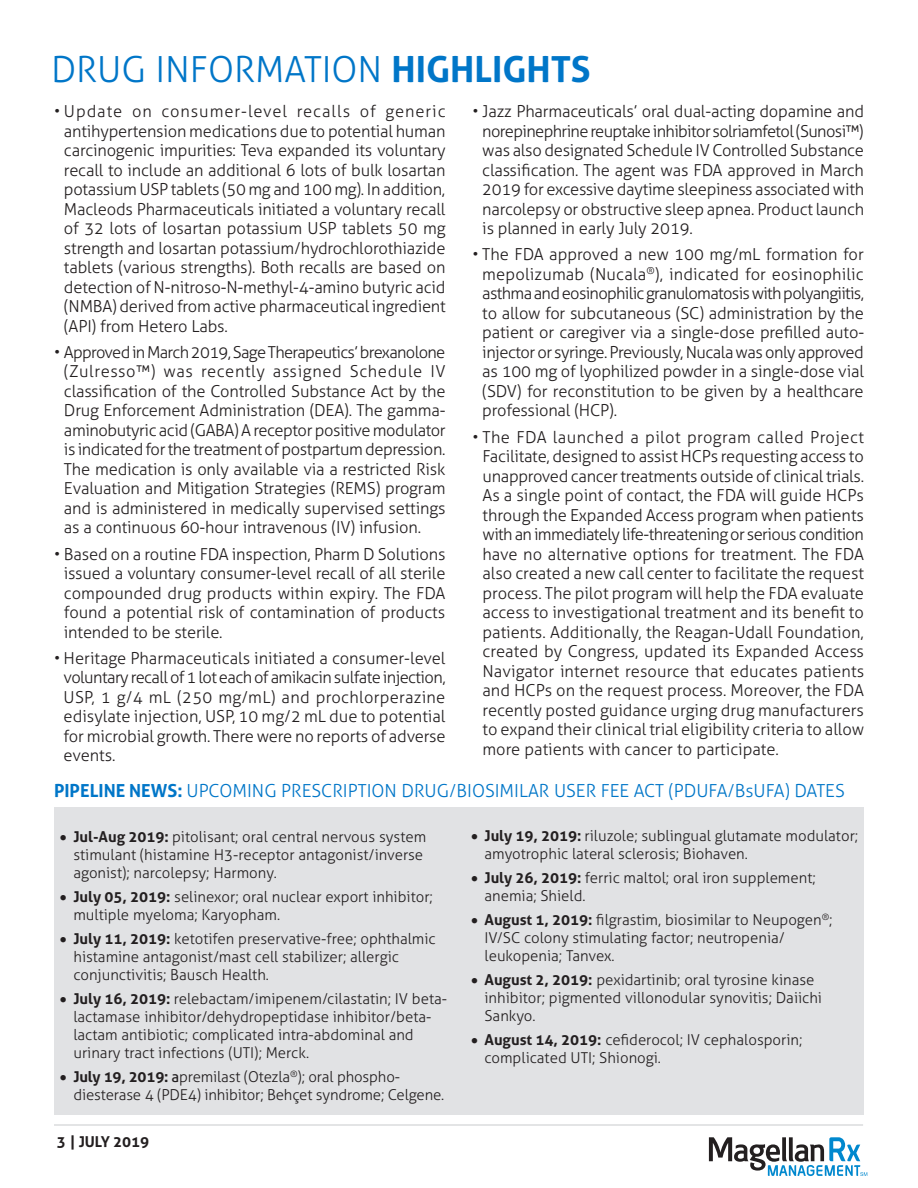
<style>
.page{position:relative;width:918px;height:1188px;background:#fff}
.page>*{position:absolute;margin:0;border:0;box-sizing:border-box;transform-origin:0 0}
.Basic_Body_Copy{font:300 36px "Aller";color:#0076c8}
.Basic_Body_Copy-2{font:300 18px "Aller";color:#0076c8}
.Basic_Body_Copy-3{font:300 16.5px/19.5px "Aller";letter-spacing:-.01em;color:#231f20;text-align:justify}
.t1{font:300 15px/18px "Aller";color:#231f20}
.t2{font:700 15px "Aller";color:#231f20}
.s1{font-weight:700}
.s2{font-weight:400}
</style>
<div class="page">
<svg style="left:709px;top:1137px;width:158px;height:39px"></svg>
<hr style="left:54px;top:1125px;width:809px;height:1px;background:#c9cacc">
<div style="left:54px;top:807px;width:810px;height:308px;background:#e1e2e4"></div>
<p class="Basic_Body_Copy" style="left:51px;top:47px;width:541px">DRUG INFORMATION <span class="s1">HIGHLIGHTS</span></p>
<p class="Basic_Body_Copy-3" style="left:64px;top:102px;width:383px;text-indent:-10px">• Update on consumer-level recalls of generic antihypertension medications due to potential human carcinogenic impurities: Teva expanded its voluntary recall to include an additional 6 lots of bulk losartan potassium USP tablets (50 mg and 100 mg). In addition, Macleods Pharmaceuticals initiated a voluntary recall of 32 lots of losartan potassium USP tablets 50 mg strength and losartan potassium/hydrochlorothiazide tablets (various strengths). Both recalls are based on detection of N-nitroso-N-methyl-4-amino butyric acid (NMBA) derived from active pharmaceutical ingredient (API) from Hetero Labs.</p>
<p class="Basic_Body_Copy-3" style="left:64px;top:342px;width:383px;text-indent:-10px">• Approved in March 2019, Sage Therapeutics’ brexanolone (Zulresso™) was recently assigned Schedule IV classification of the Controlled Substance Act by the Drug Enforcement Administration (DEA). The gamma&shy;aminobutyric acid (GABA) A receptor positive modulator is indicated for the treatment of postpartum depression.<br>The medication is only available via a restricted Risk Evaluation and Mitigation Strategies (REMS) program and is administered in medically supervised settings as a continuous 60-hour intravenous (IV) infusion.</p>
<p class="Basic_Body_Copy-3" style="left:64px;top:544px;width:383px;text-indent:-10px">• Based on a routine FDA inspection, Pharm D Solutions issued a voluntary consumer-level recall of all sterile compounded drug products within expiry. The FDA found a potential risk of contamination of products intended to be sterile.</p>
<p class="Basic_Body_Copy-3" style="left:64px;top:648px;width:384px;text-indent:-10px">• Heritage Pharmaceuticals initiated a consumer-level voluntary recall of 1 lot each of amikacin sulfate injection, USP, 1 g/4 mL (250 mg/mL) and prochlorperazine edisylate injection, USP, 10 mg/2 mL due to potential for microbial growth. There were no reports of adverse events.</p>
<p class="Basic_Body_Copy-2" style="left:54px;top:780px;width:792px"><span class="s1">PIPELINE NEWS:</span> UPCOMING PRESCRIPTION DRUG/BIOSIMILAR USER FEE ACT (PDUFA/BsUFA) DATES</p>
<p class="t1" style="left:73px;top:828px;width:354px;text-indent:-14px">• <span class="s1">Jul-Aug 2019:</span> pitolisant; oral central nervous system stimulant (histamine H3-receptor antagonist/inverse agonist); narcolepsy; Harmony.</p>
<p class="t1" style="left:73px;top:888px;width:361px;text-indent:-14px">• <span class="s1">July 05, 2019:</span> selinexor; oral nuclear export inhibitor; multiple myeloma; Karyopham.</p>
<p class="t1" style="left:73px;top:930px;width:364px;text-indent:-14px">• <span class="s1">July 11, 2019:</span> ketotifen preservative-free; ophthalmic histamine antagonist/mast cell stabilizer; allergic conjunctivitis; Bausch Health.</p>
<p class="t1" style="left:73px;top:990px;width:375px;text-indent:-14px">• <span class="s1">July 16, 2019:</span> relebactam/imipenem/cilastatin; IV beta&shy;lactamase inhibitor/dehydropeptidase inhibitor/beta&shy;lactam antibiotic; complicated intra-abdominal and urinary tract infections (UTI); Merck.</p>
<p class="t1" style="left:73px;top:1068px;width:372px;text-indent:-14px">• <span class="s1">July 19, 2019:</span> <span class="s2">a</span>premilast (Otezla<sup>®</sup>); oral phospho&shy;diesterase 4 (PDE4) inhibitor; Behçet syndrome; Celgene.</p>
<p class="Basic_Body_Copy-3" style="left:482px;top:102px;width:383px;text-indent:-10px">• Jazz Pharmaceuticals’ oral dual-acting dopamine and norepinephrine reuptake inhibitor solriamfetol (Sunosi™) was also designated Schedule IV Controlled Substance classification. The agent was FDA approved in March 2019 for excessive daytime sleepiness associated with narcolepsy or obstructive sleep apnea. Product launch is planned in early July 2019.</p>
<p class="Basic_Body_Copy-3" style="left:482px;top:245px;width:383px;text-indent:-10px">• The FDA approved a new 100 mg/mL formation for mepolizumab (Nucala<sup>®</sup>), indicated for eosinophilic asthma and eosinophilic granulomatosis with polyangiitis, to allow for subcutaneous (SC) administration by the patient or caregiver via a single-dose prefilled auto&shy;injector or syringe. Previously, Nucala was only approved as 100 mg of lyophilized powder in a single-dose vial (SDV) for reconstitution to be given by a healthcare professional (HCP).</p>
<p class="Basic_Body_Copy-3" style="left:482px;top:427px;width:383px;text-indent:-10px">• The FDA launched a pilot program called Project Facilitate, designed to assist HCPs requesting access to unapproved cancer treatments outside of clinical trials.<br>As a single point of contact, the FDA will guide HCPs through the Expanded Access program when patients with an immediately life-threatening or serious condition have no alternative options for treatment. The FDA also created a new call center to facilitate the request process. The pilot program will help the FDA evaluate access to investigational treatment and its benefit to patients. Additionally, the Reagan-Udall Foundation, created by Congress, updated its Expanded Access Navigator internet resource that educates patients and HCPs on the request process. Moreover, the FDA recently posted guidance urging drug manufacturers to expand their clinical trial eligibility criteria to allow more patients with cancer to participate.</p>
<p class="t1" style="left:485px;top:827px;width:375px;text-indent:-14px">• <span class="s1">July 19, 2019:</span> riluzole; sublingual glutamate modulator; amyotrophic lateral sclerosis; Biohaven.</p>
<p class="t1" style="left:485px;top:869px;width:333px;text-indent:-14px">• <span class="s1">July 26, 2019:</span> ferric maltol; oral iron supplement; anemia; Shield.</p>
<p class="t1" style="left:485px;top:911px;width:350px;text-indent:-13px">• <span class="s1">August 1, 2019:</span> filgrastim, biosimilar to Neupogen<sup>®</sup>;<br>IV/SC colony stimulating factor; neutropenia/ leukopenia; Tanvex.</p>
<p class="t1" style="left:485px;top:971px;width:339px;text-indent:-14px">• <span class="s1">August 2, 2019:</span> pexidartinib; oral tyrosine kinase inhibitor; pigmented villonodular synovitis; Daiichi<br>Sankyo.</p>
<p class="t1" style="left:485px;top:1031px;width:319px;text-indent:-14px">• <span class="s1">August 14, 2019:</span> cefiderocol; IV cephalosporin; complicated UTI; Shionogi.</p>
<p class="t2" style="left:57px;top:1132px;width:94px">3 | JULY 2019</p>
</div>
